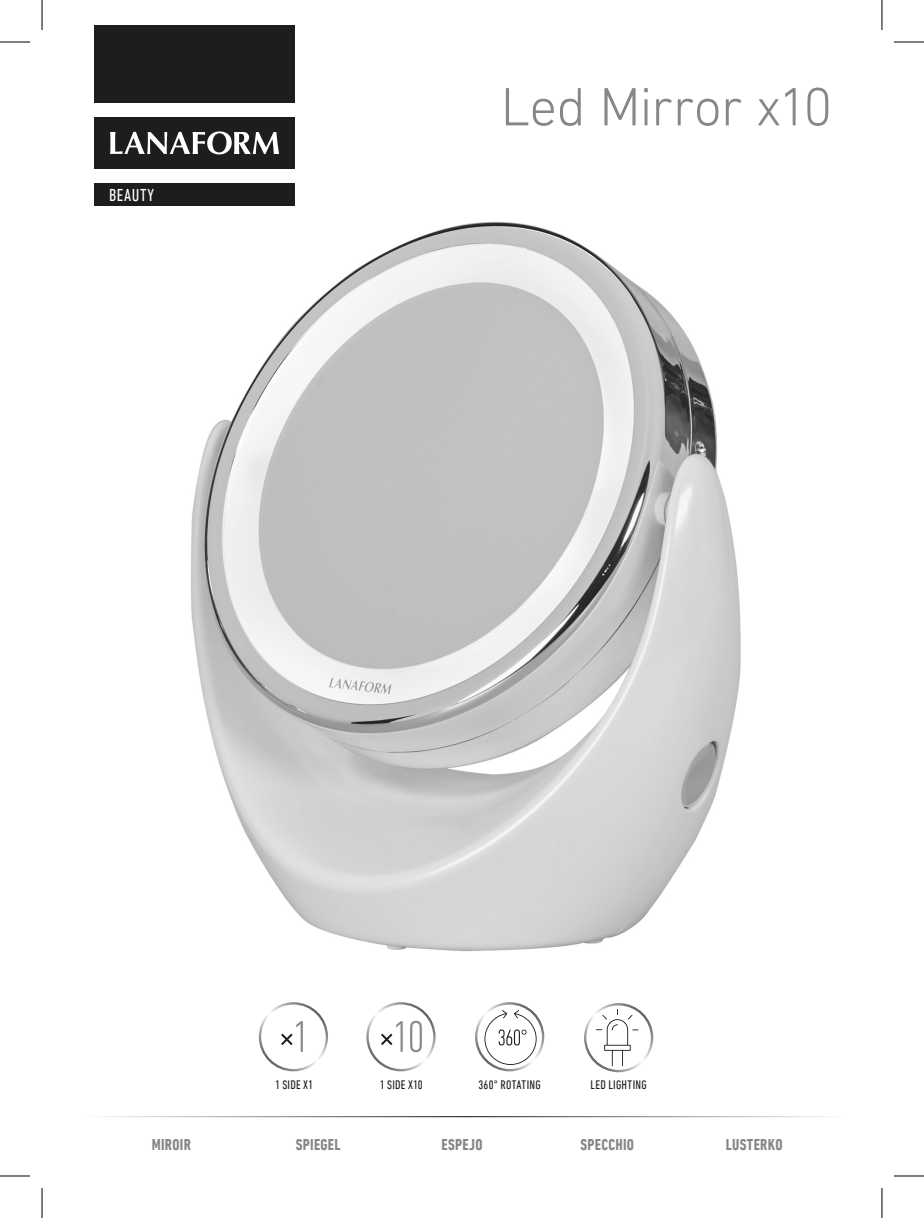
<style>
.page{position:relative;width:924px;height:1218px;background:#fff}
.page>*{position:absolute;margin:0;border:0;box-sizing:border-box;transform-origin:0 0}
.Cover___Product{font:300 54.8px "DIN Next LT Pro";letter-spacing:-.015em;color:#878787}
.Cover___Family{font:condensed 17.6px "DIN Next LT Pro";letter-spacing:.035em;color:#fff}
.Facing_-_LNGS{font:700 condensed 16px "DIN Next LT Pro";letter-spacing:.015em;color:#878787}
.Facing_-_LNGS-2{font:condensed 12.6px "DIN Next LT Pro";letter-spacing:.025em;color:#1d1d1b}
</style>
<div class="page">
<img style="left:191px;top:222px;width:550px;height:729px">
<hr style="left:79px;top:1116px;width:765px;height:1px;background:#1d1d1b">
<svg style="left:259px;top:1002px;width:69px;height:69px"></svg>
<svg style="left:366px;top:1002px;width:69px;height:69px"></svg>
<svg style="left:584px;top:1003px;width:69px;height:69px"></svg>
<svg style="left:475px;top:1002px;width:69px;height:69px"></svg>
<div style="left:94px;top:25px;width:201px;height:78px;background:#1d1d1b"></div>
<div style="left:94px;top:183px;width:201px;height:23px;background:#1d1d1b"></div>
<div style="left:94px;top:117px;width:201px;height:52px;background:#1d1d1b"></div>
<svg style="left:110px;top:131px;width:169px;height:23px"></svg>
<hr style="left:0;top:42px;width:30px;height:1px;background:#000">
<hr style="left:893px;top:42px;width:30px;height:1px;background:#000">
<hr style="left:0;top:1176px;width:30px;height:1px;background:#000">
<hr style="left:893px;top:1176px;width:30px;height:1px;background:#000">
<hr style="left:42px;top:0;width:1px;height:30px;background:#000">
<hr style="left:42px;top:1188px;width:1px;height:30px;background:#000">
<hr style="left:881px;top:0;width:1px;height:30px;background:#000">
<hr style="left:881px;top:1188px;width:1px;height:30px;background:#000">
<p class="Cover___Family" style="left:109px;top:185px;width:46px">BEAUTY</p>
<p class="Cover___Product" style="left:500px;top:75px;width:333px">Led Mirror x10</p>
<p class="Facing_-_LNGS-2" style="left:275px;top:1077px;width:39px">1 SIDE X1</p>
<p class="Facing_-_LNGS-2" style="left:380px;top:1077px;width:44px">1 SIDE X10</p>
<p class="Facing_-_LNGS-2" style="left:478px;top:1077px;width:64px">360° ROTATING</p>
<p class="Facing_-_LNGS-2" style="left:590px;top:1077px;width:58px">LED LIGHTING</p>
<p class="Facing_-_LNGS" style="left:152px;top:1136px;width:41px">MIROIR</p>
<p class="Facing_-_LNGS" style="left:296px;top:1136px;width:46px">SPIEGEL</p>
<p class="Facing_-_LNGS" style="left:441px;top:1136px;width:43px">ESPEJO</p>
<p class="Facing_-_LNGS" style="left:580px;top:1136px;width:55px">SPECCHIO</p>
<p class="Facing_-_LNGS" style="left:725px;top:1136px;width:58px">LUSTERKO</p>
</div>
